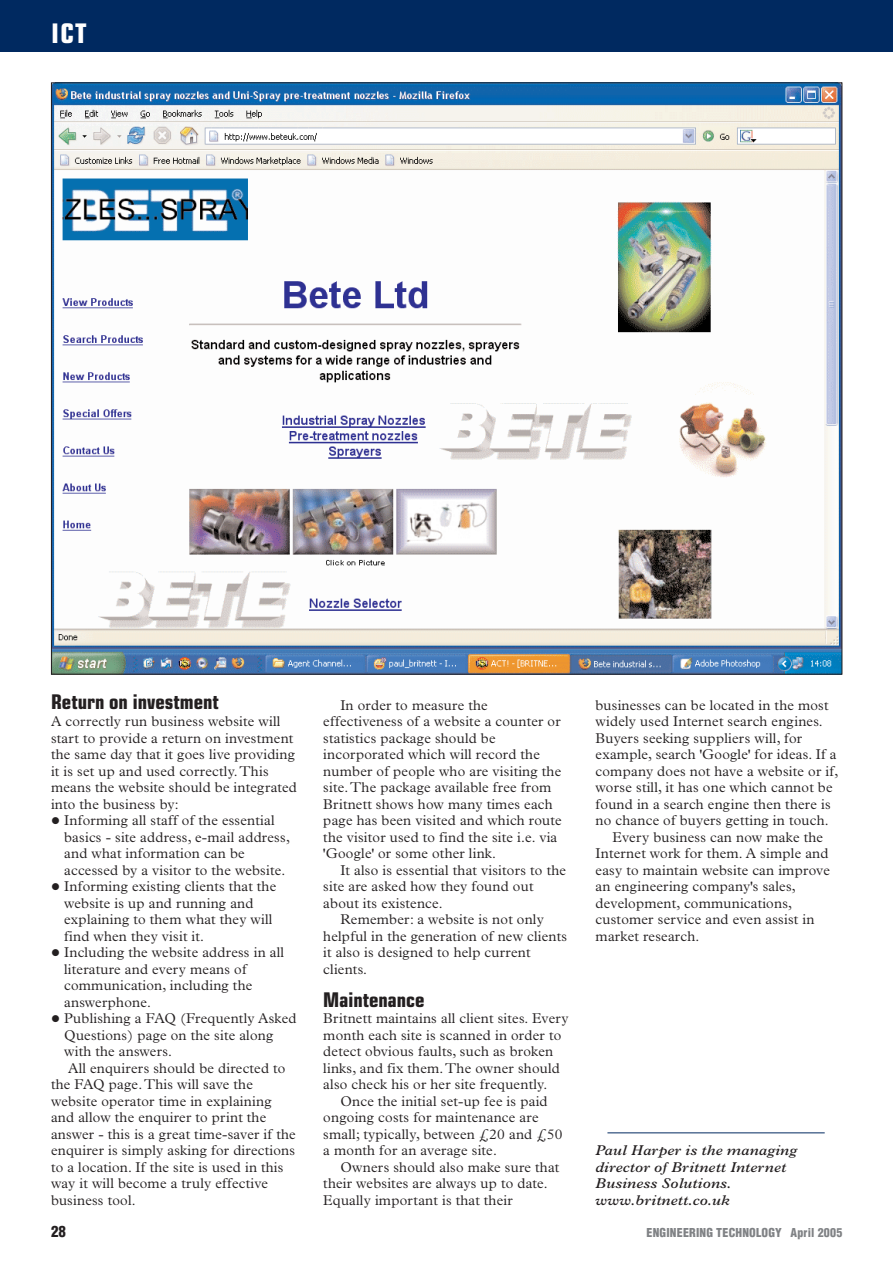
<style>
.page{position:relative;width:893px;height:1263px;background:#fff}
.page>*{position:absolute;margin:0;border:0;box-sizing:border-box;transform-origin:0 0}
.t1{font:700 condensed 27px "Eurostile";color:#fff}
.t2{font:700 condensed 20.25px "Eurostile";color:#231f20}
.t3{font:900 condensed 15px "Helvetica";color:#231f20}
.t4{font:300 14.25px "Plantin";letter-spacing:.015em;color:#231f20}
.t5{font:italic 600 14.25px/16.5px "Plantin";letter-spacing:.015em;color:#231f20}
.t6{font:900 condensed 12px "Helvetica";letter-spacing:.015em;color:#808285}
</style>
<div class="page">
<div style="left:0;top:0;width:892px;height:51px;background:#002960"></div>
<img style="left:53px;top:84px;width:787px;height:589px">
<hr style="left:607px;top:1132px;width:217px;height:1px;background:#002960">
<p class="t1" style="left:51px;top:23px;width:37px">ICT</p>
<p class="t2" style="left:51px;top:694px;width:169px">Return on investment</p>
<p class="t4" style="left:51px;top:716px;width:231px">A correctly run business website will</p>
<p class="t4" style="left:51px;top:733px;width:244px">start to provide a return on investment</p>
<p class="t4" style="left:51px;top:749px;width:245px">the same day that it goes live providing</p>
<p class="t4" style="left:51px;top:766px;width:219px">it is set up and used correctly.This</p>
<p class="t4" style="left:51px;top:782px;width:247px">means the website should be integrated</p>
<p class="t4" style="left:51px;top:799px;width:129px">into the business by:</p>
<p class="t4" style="left:64px;top:815px;width:212px">Informing all staff of the essential</p>
<p class="t4" style="left:64px;top:832px;width:227px">basics - site address, e-mail address,</p>
<p class="t4" style="left:64px;top:848px;width:182px">and what information can be</p>
<p class="t4" style="left:64px;top:865px;width:223px">accessed by a visitor to the website.</p>
<p class="t4" style="left:64px;top:881px;width:213px">Informing existing clients that the</p>
<p class="t4" style="left:64px;top:898px;width:191px">website is up and running and</p>
<p class="t4" style="left:64px;top:914px;width:210px">explaining to them what they will</p>
<p class="t4" style="left:64px;top:931px;width:141px">find when they visit it.</p>
<p class="t4" style="left:64px;top:947px;width:221px">Including the website address in all</p>
<p class="t4" style="left:64px;top:964px;width:184px">literature and every means of</p>
<p class="t4" style="left:64px;top:980px;width:190px">communication, including the</p>
<p class="t4" style="left:64px;top:997px;width:88px">answerphone.</p>
<p class="t4" style="left:64px;top:1013px;width:234px">Publishing a FAQ (Frequently Asked</p>
<p class="t4" style="left:64px;top:1030px;width:211px">Questions) page on the site along</p>
<p class="t4" style="left:64px;top:1046px;width:109px">with the answers.</p>
<p class="t4" style="left:68px;top:1063px;width:219px">All enquirers should be directed to</p>
<p class="t4" style="left:51px;top:1079px;width:203px">the FAQ page.This will save the</p>
<p class="t4" style="left:51px;top:1096px;width:222px">website operator time in explaining</p>
<p class="t4" style="left:51px;top:1112px;width:217px">and allow the enquirer to print the</p>
<p class="t4" style="left:51px;top:1129px;width:246px">answer - this is a great time-saver if the</p>
<p class="t4" style="left:51px;top:1145px;width:245px">enquirer is simply asking for directions</p>
<p class="t4" style="left:51px;top:1162px;width:234px">to a location. If the site is used in this</p>
<p class="t4" style="left:51px;top:1178px;width:218px">way it will become a truly effective</p>
<p class="t4" style="left:51px;top:1195px;width:86px">business tool.</p>
<p class="t4" style="left:340px;top:700px;width:149px">In order to measure the</p>
<p class="t4" style="left:323px;top:716px;width:239px">effectiveness of a website a counter or</p>
<p class="t4" style="left:323px;top:733px;width:174px">statistics package should be</p>
<p class="t4" style="left:323px;top:749px;width:218px">incorporated which will record the</p>
<p class="t4" style="left:323px;top:766px;width:239px">number of people who are visiting the</p>
<p class="t4" style="left:323px;top:782px;width:229px">site.The package available free from</p>
<p class="t4" style="left:323px;top:799px;width:231px">Britnett shows how many times each</p>
<p class="t4" style="left:323px;top:815px;width:240px">page has been visited and which route</p>
<p class="t4" style="left:323px;top:832px;width:235px">the visitor used to find the site i.e. via</p>
<p class="t4" style="left:323px;top:848px;width:174px">'Google' or some other link.</p>
<p class="t4" style="left:340px;top:865px;width:227px">It also is essential that visitors to the</p>
<p class="t4" style="left:323px;top:881px;width:212px">site are asked how they found out</p>
<p class="t4" style="left:323px;top:898px;width:121px">about its existence.</p>
<p class="t4" style="left:340px;top:914px;width:205px">Remember: a website is not only</p>
<p class="t4" style="left:323px;top:931px;width:245px">helpful in the generation of new clients</p>
<p class="t4" style="left:323px;top:947px;width:209px">it also is designed to help current</p>
<p class="t4" style="left:323px;top:964px;width:45px">clients.</p>
<p class="t2" style="left:323px;top:992px;width:103px">Maintenance</p>
<p class="t4" style="left:323px;top:1013px;width:247px">Britnett maintains all client sites. Every</p>
<p class="t4" style="left:323px;top:1030px;width:239px">month each site is scanned in order to</p>
<p class="t4" style="left:323px;top:1046px;width:231px">detect obvious faults, such as broken</p>
<p class="t4" style="left:323px;top:1063px;width:238px">links, and fix them.The owner should</p>
<p class="t4" style="left:323px;top:1079px;width:225px">also check his or her site frequently.</p>
<p class="t4" style="left:340px;top:1096px;width:209px">Once the initial set-up fee is paid</p>
<p class="t4" style="left:323px;top:1112px;width:217px">ongoing costs for maintenance are</p>
<p class="t4" style="left:323px;top:1129px;width:240px">small; typically, between £20 and £50</p>
<p class="t4" style="left:323px;top:1145px;width:175px">a month for an average site.</p>
<p class="t4" style="left:340px;top:1162px;width:220px">Owners should also make sure that</p>
<p class="t4" style="left:323px;top:1178px;width:226px">their websites are always up to date.</p>
<p class="t4" style="left:323px;top:1195px;width:191px">Equally important is that their</p>
<p class="t4" style="left:595px;top:700px;width:234px">businesses can be located in the most</p>
<p class="t4" style="left:595px;top:716px;width:229px">widely used Internet search engines.</p>
<p class="t4" style="left:595px;top:733px;width:208px">Buyers seeking suppliers will, for</p>
<p class="t4" style="left:595px;top:749px;width:242px">example, search 'Google' for ideas. If a</p>
<p class="t4" style="left:595px;top:766px;width:244px">company does not have a website or if,</p>
<p class="t4" style="left:595px;top:782px;width:238px">worse still, it has one which cannot be</p>
<p class="t4" style="left:595px;top:799px;width:236px">found in a search engine then there is</p>
<p class="t4" style="left:595px;top:815px;width:234px">no chance of buyers getting in touch.</p>
<p class="t4" style="left:612px;top:832px;width:212px">Every business can now make the</p>
<p class="t4" style="left:595px;top:848px;width:234px">Internet work for them. A simple and</p>
<p class="t4" style="left:595px;top:865px;width:236px">easy to maintain website can improve</p>
<p class="t4" style="left:595px;top:881px;width:202px">an engineering company's sales,</p>
<p class="t4" style="left:595px;top:898px;width:198px">development, communications,</p>
<p class="t4" style="left:595px;top:914px;width:220px">customer service and even assist in</p>
<p class="t4" style="left:595px;top:931px;width:105px">market research.</p>
<p class="t5" style="left:595px;top:1143px;width:203px">Paul Harper is the managing director of Britnett Internet<br>Business Solutions. www.britnett.co.uk</p>
<p class="t3" style="left:51px;top:1226px;width:16px">28</p>
<p class="t6" style="left:646px;top:1228px;width:197px">ENGINEERING TECHNOLOGY April 2005</p>
</div>
